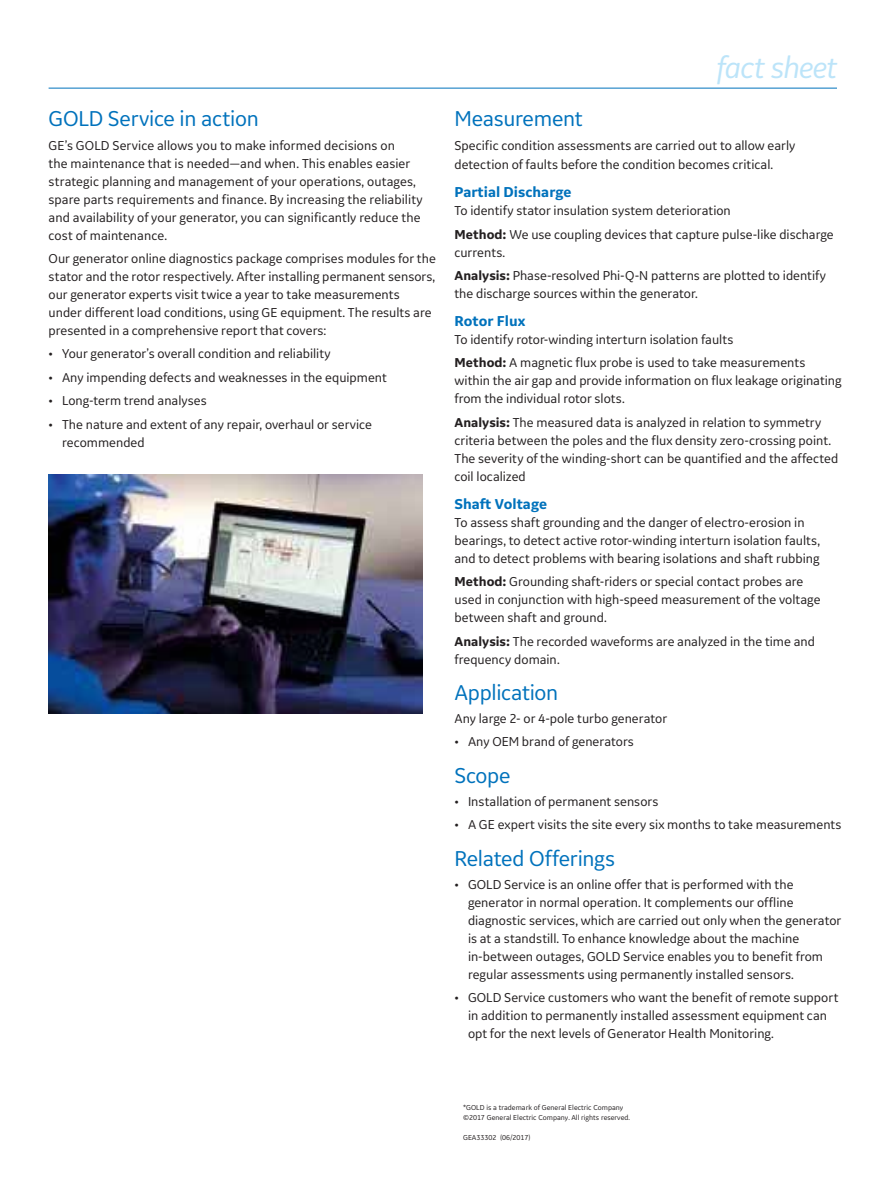
<style>
.page{position:relative;width:891px;height:1188px;background:#fff}
.page>*{position:absolute;margin:0;border:0;box-sizing:border-box;transform-origin:0 0}
.t1{font:italic 31.5px "GE Inspira Sans";letter-spacing:-.025em;color:#bce4f9}
.t2{font:22.5px "GE Inspira Sans";letter-spacing:-.015em;color:#0072bc}
.t3{font:700 15px "GE Inspira Sans";color:#0072bc}
.t4{font:13.5px/18px "GE Inspira Sans";color:#231f20}
.t5{font:7.5px/10.5px "GE Inspira Sans";color:#231f20}
.s1{font-weight:700}
</style>
<div class="page">
<hr style="left:49px;top:88px;width:788px;height:1px;background:#0072bc">
<img style="left:49px;top:474px;width:374px;height:240px">
<h2 class="t2" style="left:49px;top:105px;width:212px">GOLD Service in action</h2>
<p class="t4" style="left:49px;top:136px;width:376px">GE’s GOLD Service allows you to make informed decisions on<br>the maintenance that is needed—and when. This enables easier strategic planning and management of your operations, outages, spare parts requirements and finance. By increasing the reliability and availability of your generator, you can significantly reduce the cost of maintenance.</p>
<p class="t4" style="left:49px;top:249px;width:389px">Our generator online diagnostics package comprises modules for the stator and the rotor respectively. After installing permanent sensors, our generator experts visit twice a year to take measurements under different load conditions, using GE equipment. The results are presented in a comprehensive report that covers:</p>
<p class="t4" style="left:49px;top:345px;width:284px">• Your generator’s overall condition and reliability</p>
<p class="t4" style="left:49px;top:368px;width:340px">• Any impending defects and weaknesses in the equipment</p>
<p class="t4" style="left:49px;top:391px;width:160px">• Long-term trend analyses</p>
<p class="t4" style="left:62px;top:415px;width:311px;text-indent:-14px">• The nature and extent of any repair, overhaul or service recommended</p>
<h1 class="t1" style="left:717px;top:48px;width:122px">fact sheet</h1>
<h2 class="t2" style="left:454px;top:105px;width:130px">Measurement</h2>
<p class="t4" style="left:454px;top:135px;width:342px;line-height:19.8px">Specific condition assessments are carried out to allow early detection of faults before the condition becomes critical.</p>
<p class="t3" style="left:454px;top:183px;width:118px">Partial Discharge</p>
<p class="t4" style="left:454px;top:199px;width:381px;line-height:23.4px">To identify stator insulation system deterioration<br><span class="s1">Method:</span> We use coupling devices that capture pulse-like discharge</p>
<p class="t4" style="left:454px;top:240px;width:373px;line-height:23.4px">currents.<br><span class="s1">Analysis:</span> Phase-resolved Phi-Q-N patterns are plotted to identify</p>
<p class="t4" style="left:454px;top:284px;width:245px">the discharge sources within the generator.</p>
<p class="t3" style="left:454px;top:312px;width:72px">Rotor Flux</p>
<p class="t4" style="left:454px;top:328px;width:353px;line-height:23.4px">To identify rotor-winding interturn isolation faults<br><span class="s1">Method:</span> A magnetic flux probe is used to take measurements</p>
<p class="t4" style="left:454px;top:372px;width:389px">within the air gap and provide information on flux leakage originating from the individual rotor slots.</p>
<p class="t4" style="left:454px;top:413px;width:385px"><span class="s1">Analysis:</span> The measured data is analyzed in relation to symmetry criteria between the poles and the flux density zero-crossing point.<br>The severity of the winding-short can be quantified and the affected coil localized</p>
<p class="t3" style="left:454px;top:494px;width:94px">Shaft Voltage</p>
<p class="t4" style="left:454px;top:513px;width:367px">To assess shaft grounding and the danger of electro-erosion in bearings, to detect active rotor-winding interturn isolation faults, and to detect problems with bearing isolations and shaft rubbing</p>
<p class="t4" style="left:454px;top:572px;width:368px"><span class="s1">Method:</span> Grounding shaft-riders or special contact probes are used in conjunction with high-speed measurement of the voltage between shaft and ground.</p>
<p class="t4" style="left:454px;top:632px;width:362px"><span class="s1">Analysis:</span> The recorded waveforms are analyzed in the time and frequency domain.</p>
<h2 class="t2" style="left:454px;top:678px;width:105px">Application</h2>
<p class="t4" style="left:454px;top:709px;width:214px">Any large 2- or 4-pole turbo generator</p>
<p class="t4" style="left:454px;top:733px;width:181px">• Any OEM brand of generators</p>
<h2 class="t2" style="left:454px;top:761px;width:58px">Scope</h2>
<p class="t4" style="left:454px;top:792px;width:205px">• Installation of permanent sensors</p>
<p class="t4" style="left:454px;top:816px;width:389px">• A GE expert visits the site every six months to take measurements</p>
<h2 class="t2" style="left:454px;top:844px;width:162px">Related Offerings</h2>
<p class="t4" style="left:468px;top:875px;width:375px;text-indent:-14px">• GOLD Service is an online offer that is performed with the generator in normal operation. It complements our offline diagnostic services, which are carried out only when the generator is at a standstill. To enhance knowledge about the machine in-between outages, GOLD Service enables you to benefit from regular assessments using permanently installed sensors.</p>
<p class="t4" style="left:468px;top:989px;width:372px;text-indent:-14px">• GOLD Service customers who want the benefit of remote support in addition to permanently installed assessment equipment can opt for the next levels of Generator Health Monitoring.</p>
<p class="t5" style="left:463px;top:1102px;width:168px">*GOLD is a trademark of General Electric Company ©2017 General Electric Company. All rights reserved.</p>
<p class="t5" style="left:463px;top:1132px;width:69px">GEA33302 (06/2017)</p>
</div>
